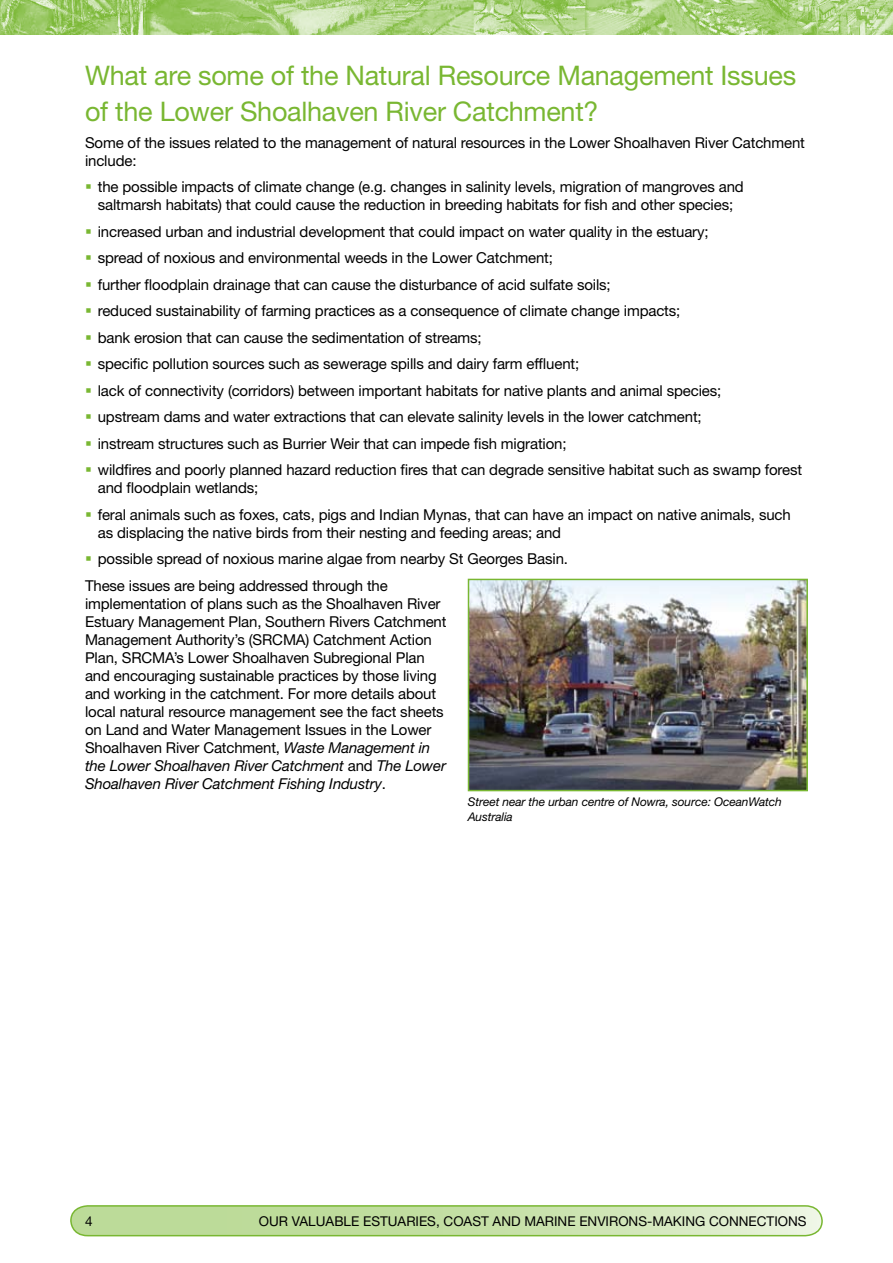
<style>
.page{position:relative;width:893px;height:1263px;background:#fff}
.page>*{position:absolute;margin:0;border:0;box-sizing:border-box;transform-origin:0 0}
.t1{font:27px/36px "Helvetica Neue";letter-spacing:-.01em;color:#79b732}
.t2{font:15px/18px "Helvetica Neue";letter-spacing:-.01em;color:#000}
.t3{font:13.5px "Helvetica Neue";color:#000}
.t4{font:italic 12px/15px "Helvetica Neue";letter-spacing:-.01em;color:#000}
.s1{color:#79b732}
.s2{font-style:italic}
</style>
<div class="page">
<svg style="left:70px;top:1205px;width:753px;height:32px;background:#c3dea3"></svg>
<img style="left:0;top:0;width:893px;height:34px">
<img style="left:471px;top:582px;width:334px;height:206px">
<div style="left:468px;top:579px;width:340px;height:212px;border:2px solid #79b732"></div>
<h1 class="t1" style="left:85px;top:57px;width:713px">What are some of the Natural Resource Management Issues of the Lower Shoalhaven River Catchment?</h1>
<p class="t2" style="left:85px;top:133px;width:721px">Some of the issues related to the management of natural resources in the Lower Shoalhaven River Catchment include:</p>
<p class="t2" style="left:85px;top:177px;width:660px;text-align:center"><span class="s1">▪</span> the possible impacts of climate change (e.g. changes in salinity levels, migration of mangroves and saltmarsh habitats) that could cause the reduction in breeding habitats for fish and other species;</p>
<p class="t2" style="left:85px;top:222px;width:625px"><span class="s1">▪</span> increased urban and industrial development that could impact on water quality in the estuary;</p>
<p class="t2" style="left:85px;top:248px;width:469px"><span class="s1">▪</span> spread of noxious and environmental weeds in the Lower Catchment;</p>
<p class="t2" style="left:85px;top:275px;width:527px"><span class="s1">▪</span> further floodplain drainage that can cause the disturbance of acid sulfate soils;</p>
<p class="t2" style="left:85px;top:301px;width:597px"><span class="s1">▪</span> reduced sustainability of farming practices as a consequence of climate change impacts;</p>
<p class="t2" style="left:85px;top:328px;width:398px"><span class="s1">▪</span> bank erosion that can cause the sedimentation of streams;</p>
<p class="t2" style="left:85px;top:355px;width:496px"><span class="s1">▪</span> specific pollution sources such as sewerage spills and dairy farm effluent;</p>
<p class="t2" style="left:85px;top:381px;width:638px"><span class="s1">▪</span> lack of connectivity (corridors) between important habitats for native plants and animal species;</p>
<p class="t2" style="left:85px;top:408px;width:618px"><span class="s1">▪</span> upstream dams and water extractions that can elevate salinity levels in the lower catchment;</p>
<p class="t2" style="left:85px;top:434px;width:483px"><span class="s1">▪</span> instream structures such as Burrier Weir that can impede fish migration;</p>
<p class="t2" style="left:98px;top:461px;width:706px;text-indent:-13px"><span class="s1">▪</span> wildfires and poorly planned hazard reduction fires that can degrade sensitive habitat such as swamp forest and floodplain wetlands;</p>
<p class="t2" style="left:98px;top:505px;width:694px;text-indent:-13px"><span class="s1">▪</span> feral animals such as foxes, cats, pigs and Indian Mynas, that can have an impact on native animals, such as displacing the native birds from their nesting and feeding areas; and</p>
<p class="t2" style="left:85px;top:545px;width:485px;line-height:26.5px"><span class="s1">▪</span> possible spread of noxious marine algae from nearby St Georges Basin.<br>These issues are being addressed through the</p>
<p class="t2" style="left:85px;top:594px;width:363px">implementation of plans such as the Shoalhaven River Estuary Management Plan, Southern Rivers Catchment Management Authority’s (SRCMA) Catchment Action Plan, SRCMA’s Lower Shoalhaven Subregional Plan and encouraging sustainable practices by those living and working in the catchment. For more details about local natural resource management see the fact sheets on Land and Water Management Issues in the Lower Shoalhaven River Catchment, <span class="s2">Waste Management in the Lower Shoalhaven River Catchment</span> and <span class="s2">The Lower Shoalhaven River Catchment Fishing Industry</span>.</p>
<p class="t4" style="left:468px;top:794px;width:316px">Street near the urban centre of Nowra, source: OceanWatch<br>Australia</p>
<p class="t3" style="left:85px;top:1213px;width:9px">4</p>
<p class="t3" style="left:259px;top:1213px;width:549px">OUR VALUABLE ESTUARIES, COAST AND MARINE ENVIRONS-MAKING CONNECTIONS</p>
</div>
